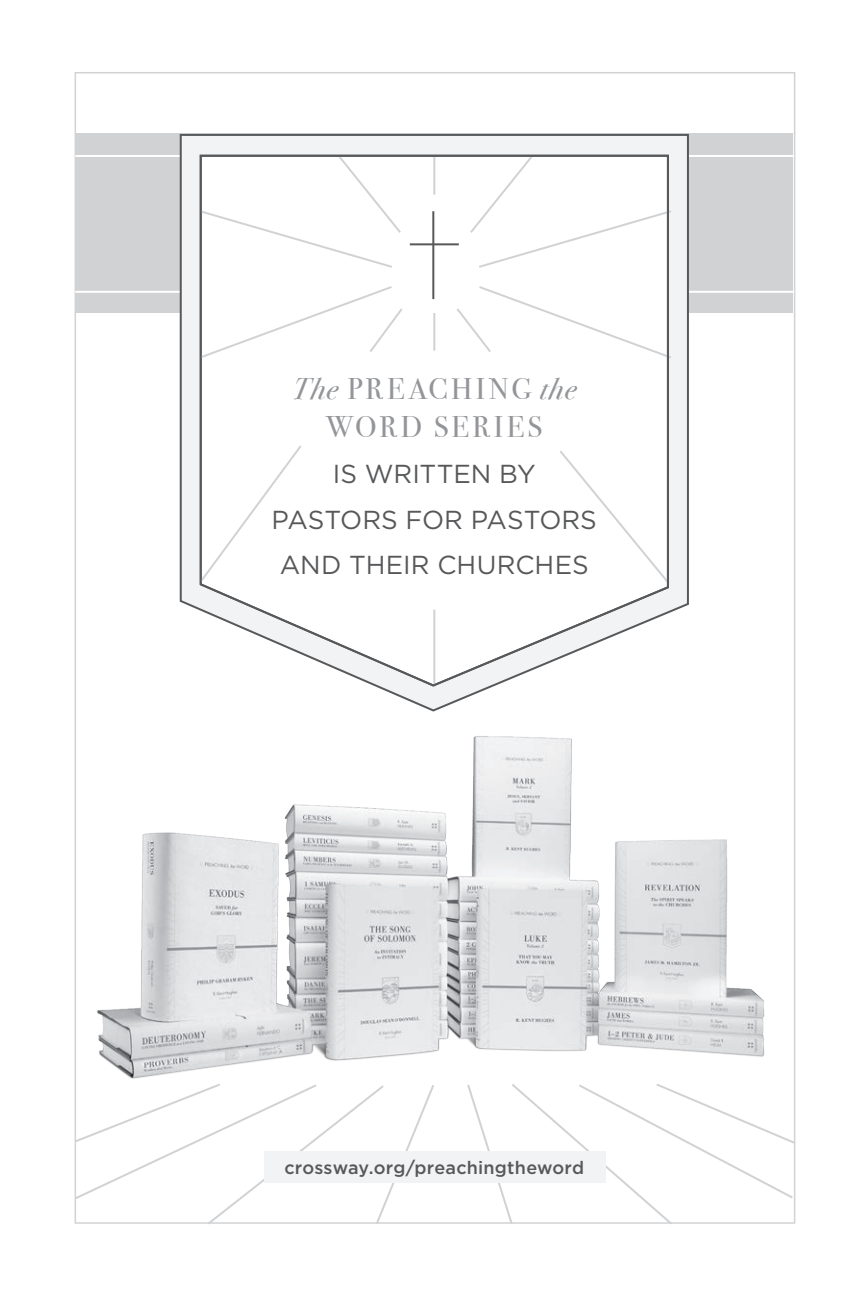
<style>
.page{position:relative;width:864px;height:1296px;background:#fff}
.page>*{position:absolute;margin:0;border:0;box-sizing:border-box;transform-origin:0 0}
.t1{font:29.8px/38.4px "Bodoni Svty Two ITCTT Book";letter-spacing:.115em;color:#939598;text-align:center}
.t2{font:26px/45.6px "Gotham";color:#57585a;text-align:center}
.t3{font:500 18px "Gotham";letter-spacing:.01em;color:#57585a}
.s1{font-family:"Bodoni Svty Two ITCTT Book Ita"}
</style>
<div class="page">
<div style="left:75px;top:134px;width:718px;height:179px;background:#d1d2d4"></div>
<hr style="left:75px;top:155px;width:719px;height:2px;background:#fff">
<hr style="left:75px;top:291px;width:719px;height:2px;background:#fff">
<svg style="left:179px;top:133px;width:511px;height:480px"></svg>
<svg style="left:74px;top:1169px;width:362px;height:55px"></svg>
<svg style="left:466px;top:1169px;width:330px;height:56px"></svg>
<svg style="left:199px;top:154px;width:471px;height:492px"></svg>
<div style="left:264px;top:1151px;width:341px;height:32px;background:#f2f3f4"></div>
<img style="left:74px;top:646px;width:722px;height:523px">
<p class="t1" style="left:293px;top:367px;width:285px"><span class="s1">The</span> PREACHING <span class="s1">the<br></span>WORD SERIES</p>
<p class="t2" style="left:272px;top:451px;width:327px">IS WRITTEN BY<br>PASTORS FOR PASTORS<br>AND THEIR CHURCHES</p>
<p class="t3" style="left:284px;top:1157px;width:301px">crossway.org/preachingtheword</p>
</div>
